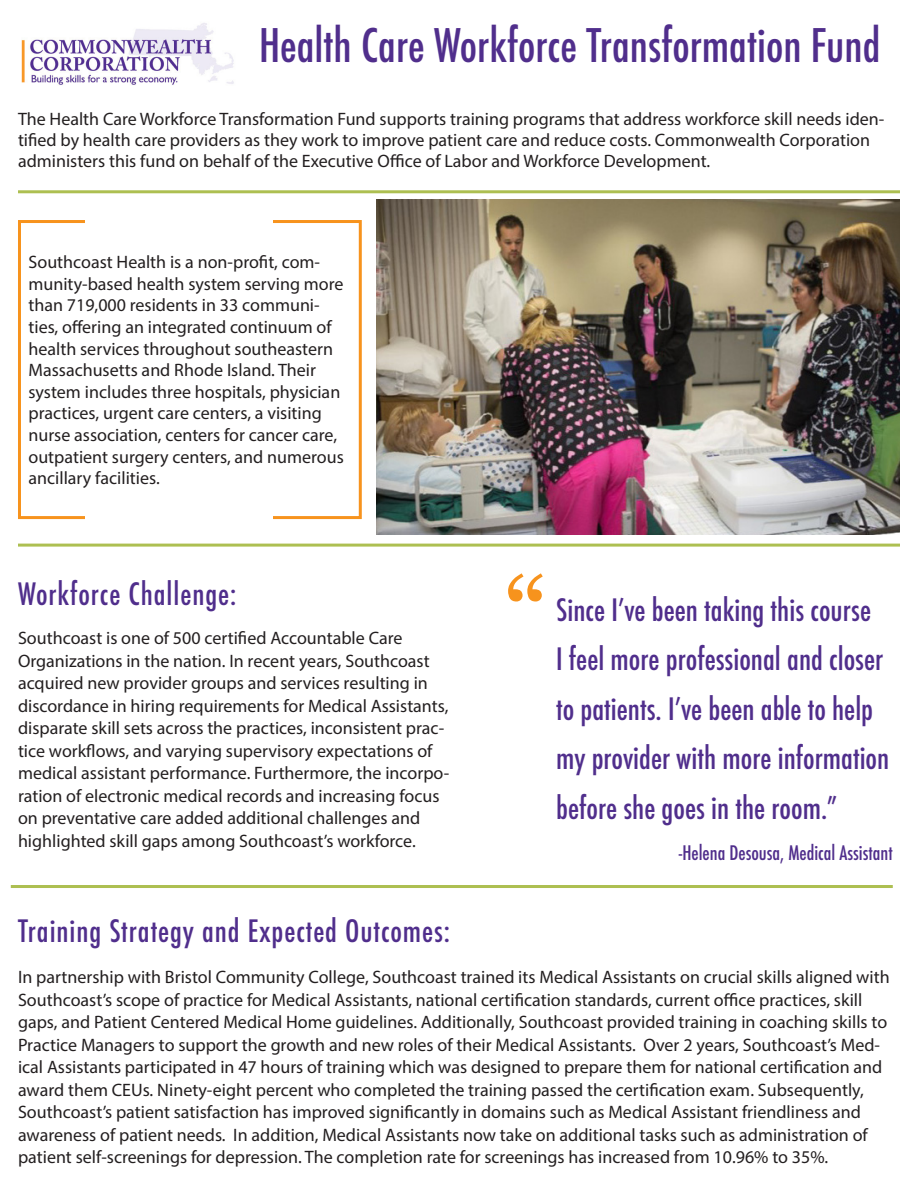
<style>
.page{position:relative;width:918px;height:1188px;background:#fff}
.page>*{position:absolute;margin:0;border:0;box-sizing:border-box;transform-origin:0 0}
.t1{font:106.5px "Georgia";color:#f7931d}
.t2{font:500 condensed 45px "Futura";color:#502e8c}
.t3{font:500 condensed 30px/49.5px "Futura";color:#502e8c}
.t4{font:500 condensed 30px "Futura";letter-spacing:.03em;color:#502e8c}
.t5{font:500 condensed 19.5px "Futura";color:#502e8c}
.t6{font:18px/22.5px "Myriad Pro";color:#231f20}
</style>
<div class="page">
<img style="left:376px;top:200px;width:524px;height:335px">
<img style="left:21px;top:23px;width:213px;height:62px">
<div style="left:18px;top:220px;width:344px;height:299px;border:3px solid #f7931d"></div>
<hr style="left:11px;top:885px;width:882px;height:3px;background:#adbf51">
<hr style="left:18px;top:544px;width:882px;height:3px;background:#adbf51">
<hr style="left:18px;top:190px;width:882px;height:3px;background:#adbf51">
<div style="left:85px;top:209px;width:187px;height:22px;background:#fff"></div>
<div style="left:85px;top:508px;width:187px;height:22px;background:#fff"></div>
<p class="t2" style="left:259px;top:16px;width:623px">Health Care Workforce Transformation Fund</p>
<p class="t6" style="left:18px;top:108px;width:868px;line-height:21px">The Health Care Workforce Transformation Fund supports training programs that address workforce skill needs iden&shy;tified by health care providers as they work to improve patient care and reduce costs. Commonwealth Corporation administers this fund on behalf of the Executive Office of Labor and Workforce Development.</p>
<p class="t6" style="left:28px;top:251px;width:317px;line-height:21.6px">Southcoast Health is a non-profit, com&shy;munity-based health system serving more than 719,000 residents in 33 communi&shy;ties, offering an integrated continuum of health services throughout southeastern Massachusetts and Rhode Island. Their system includes three hospitals, physician practices, urgent care centers, a visiting nurse association, centers for cancer care, outpatient surgery centers, and numerous ancillary facilities.</p>
<p class="t4" style="left:18px;top:575px;width:220px">Workforce Challenge:</p>
<p class="t6" style="left:18px;top:627px;width:433px">Southcoast is one of 500 certified Accountable Care Organizations in the nation. In recent years, Southcoast acquired new provider groups and services resulting in discordance in hiring requirements for Medical Assistants, disparate skill sets across the practices, inconsistent prac&shy;tice workflows, and varying supervisory expectations of medical assistant performance. Furthermore, the incorpo&shy;ration of electronic medical records and increasing focus on preventative care added additional challenges and highlighted skill gaps among Southcoast’s workforce.</p>
<p class="t1" style="left:504px;top:538px;width:45px">“</p>
<p class="t3" style="left:556px;top:585px;width:335px">Since I’ve been taking this course<br>I feel more professional and closer to patients. I’ve been able to help my provider with more information before she goes in the room.”</p>
<p class="t5" style="left:679px;top:840px;width:215px">-Helena Desousa, Medical Assistant</p>
<p class="t4" style="left:18px;top:912px;width:434px">Training Strategy and Expected Outcomes:</p>
<p class="t6" style="left:18px;top:966px;width:873px">In partnership with Bristol Community College, Southcoast trained its Medical Assistants on crucial skills aligned with Southcoast’s scope of practice for Medical Assistants, national certification standards, current office practices, skill gaps, and Patient Centered Medical Home guidelines. Additionally, Southcoast provided training in coaching skills to Practice Managers to support the growth and new roles of their Medical Assistants. Over 2 years, Southcoast’s Med&shy;ical Assistants participated in 47 hours of training which was designed to prepare them for national certification and award them CEUs. Ninety-eight percent who completed the training passed the certification exam. Subsequently, Southcoast’s patient satisfaction has improved significantly in domains such as Medical Assistant friendliness and awareness of patient needs. In addition, Medical Assistants now take on additional tasks such as administration of patient self-screenings for depression. The completion rate for screenings has increased from 10.96% to 35%.</p>
</div>
